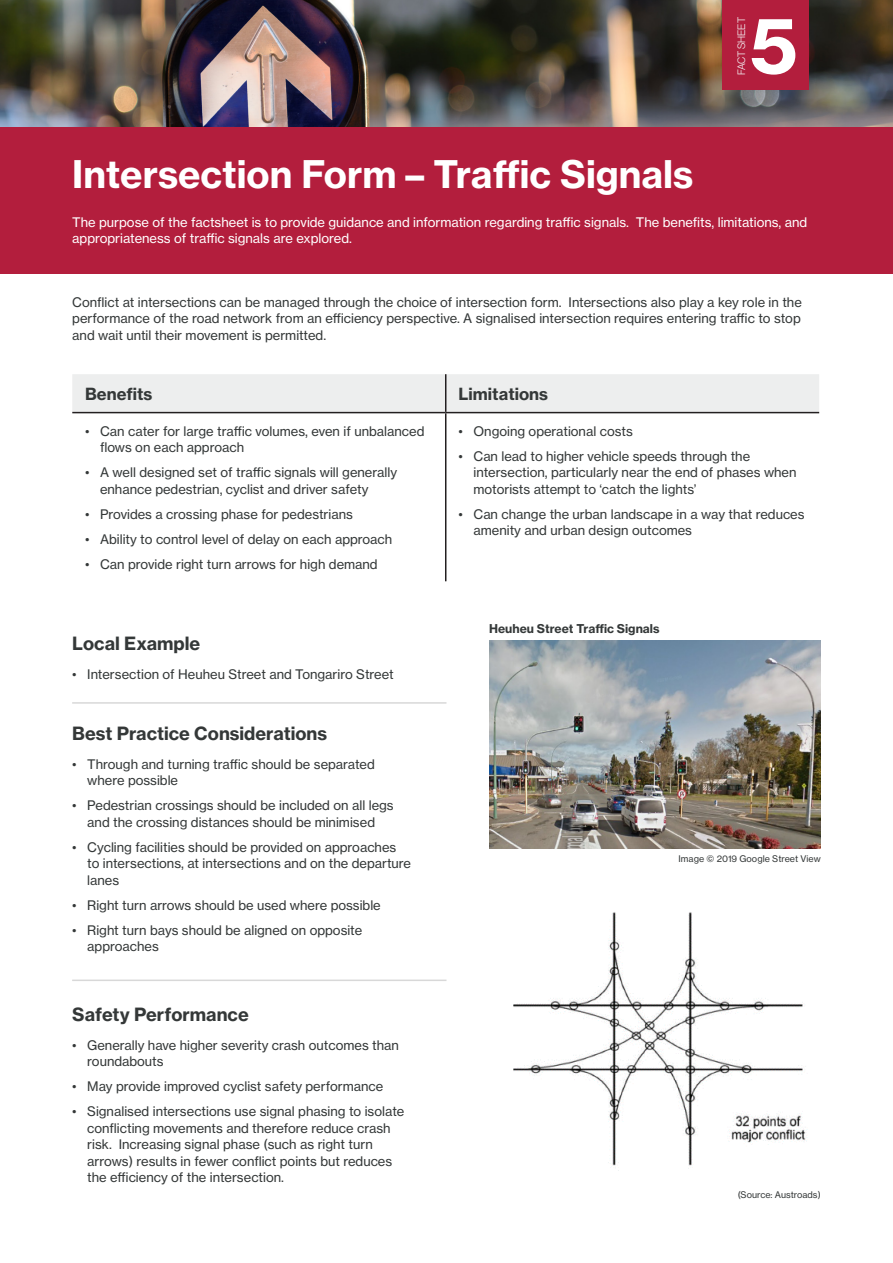
<style>
.page{position:relative;width:893px;height:1263px;background:#fff}
.page>*{position:absolute;margin:0;border:0;box-sizing:border-box;transform-origin:0 0}
.Fact_sheet_number{font:76.05px "N Haas Grotesk TX Pro 75 Bd";color:#fff}
.Main_heading{font:37.5px "N Haas Grotesk TX Pro 75 Bd";color:#fff}
.t1{font:18px "N Haas Grotesk TX Pro 75 Bd";color:#343838}
.t2{font:16.5px "N Haas Grotesk TX Pro 75 Bd";color:#343838}
.t3{font:13.05px/16.5px "N Haas Grotesk TX Std 55 Rg";color:#343838}
.intro_text{font:13.05px/16.5px "N Haas Grotesk TX Std 55 Rg";color:#fff}
.diagram_text{font:12px "N Haas Grotesk TX Pro 75 Bd";color:#343838}
.Fact_sheet_number-2{font:10.5px "N Haas Grotesk DS Std 45 Lt";color:#f4f5f6}
.Attribution{font:9px "N Haas Grotesk TX Std 55 Rg";color:#343838}
</style>
<div class="page">
<img style="left:0;top:0;width:893px;height:127px">
<div style="left:0;top:127px;width:893px;height:147px;background:#b31e3d"></div>
<div style="left:723px;top:0;width:86px;height:90px;background:#b31e3d"></div>
<div style="left:72px;top:374px;width:747px;height:38px;background:#edeeee"></div>
<hr style="left:445px;top:374px;width:1px;height:38px;background:#231f20">
<hr style="left:72px;top:412px;width:374px;height:1px;background:#231f20">
<hr style="left:446px;top:412px;width:373px;height:1px;background:#231f20">
<hr style="left:445px;top:413px;width:1px;height:168px;background:#231f20">
<img style="left:489px;top:640px;width:332px;height:209px">
<img style="left:513px;top:912px;width:295px;height:259px">
<hr style="left:72px;top:979px;width:374px;height:2px;background:#d8d8d8">
<hr style="left:72px;top:702px;width:374px;height:2px;background:#d8d8d8">
<p class="Main_heading" style="left:72px;top:150px;width:622px">Intersection Form – Traffic Signals</p>
<p class="Fact_sheet_number-2" style="left:735px;top:75px;width:59px;rotate:-90deg">FACT SHEET</p>
<p class="Fact_sheet_number" style="left:750px;top:-2px;width:49px">5</p>
<p class="intro_text" style="left:72px;top:214px;width:737px">The purpose of the factsheet is to provide guidance and information regarding traffic signals. The benefits, limitations, and appropriateness of traffic signals are explored.</p>
<p class="t3" style="left:72px;top:294px;width:731px;text-align:justify">Conflict at intersections can be managed through the choice of intersection form. Intersections also play a key role in the performance of the road network from an efficiency perspective. A signalised intersection requires entering traffic to stop and wait until their movement is permitted.</p>
<p class="t2" style="left:85px;top:383px;width:69px">Benefits</p>
<p class="t2" style="left:458px;top:383px;width:91px">Limitations</p>
<p class="t3" style="left:100px;top:422px;width:326px;text-indent:-15px">• Can cater for large traffic volumes, even if unbalanced flows on each approach</p>
<p class="t3" style="left:100px;top:464px;width:299px;text-indent:-15px">• A well designed set of traffic signals will generally enhance pedestrian, cyclist and driver safety</p>
<p class="t3" style="left:85px;top:505px;width:269px">• Provides a crossing phase for pedestrians</p>
<p class="t3" style="left:85px;top:530px;width:309px">• Ability to control level of delay on each approach</p>
<p class="t3" style="left:85px;top:555px;width:294px">• Can provide right turn arrows for high demand</p>
<p class="t3" style="left:458px;top:422px;width:176px">• Ongoing operational costs</p>
<p class="t3" style="left:473px;top:447px;width:325px;text-indent:-15px">• Can lead to higher vehicle speeds through the intersection, particularly near the end of phases when motorists attempt to ‘catch the lights’</p>
<p class="t3" style="left:473px;top:505px;width:333px;text-indent:-15px">• Can change the urban landscape in a way that reduces amenity and urban design outcomes</p>
<p class="t1" style="left:72px;top:632px;width:129px">Local Example</p>
<p class="t3" style="left:72px;top:665px;width:323px">• Intersection of Heuheu Street and Tongariro Street</p>
<p class="t1" style="left:72px;top:722px;width:256px">Best Practice Considerations</p>
<p class="t3" style="left:87px;top:755px;width:289px;text-indent:-15px">• Through and turning traffic should be separated where possible</p>
<p class="t3" style="left:72px;top:797px;width:323px;text-align:center">• Pedestrian crossings should be included on all legs and the crossing distances should be minimised</p>
<p class="t3" style="left:87px;top:838px;width:325px;text-indent:-15px">• Cycling facilities should be provided on approaches to intersections, at intersections and on the departure lanes</p>
<p class="t3" style="left:72px;top:896px;width:310px">• Right turn arrows should be used where possible</p>
<p class="t3" style="left:87px;top:921px;width:277px;text-indent:-15px">• Right turn bays should be aligned on opposite approaches</p>
<p class="t1" style="left:72px;top:1003px;width:178px">Safety Performance</p>
<p class="t3" style="left:87px;top:1036px;width:313px;text-indent:-15px">• Generally have higher severity crash outcomes than roundabouts</p>
<p class="t3" style="left:72px;top:1078px;width:313px">• May provide improved cyclist safety performance</p>
<p class="t3" style="left:87px;top:1103px;width:319px;text-indent:-15px">• Signalised intersections use signal phasing to isolate conflicting movements and therefore reduce crash risk. Increasing signal phase (such as right turn arrows) results in fewer conflict points but reduces the efficiency of the intersection.</p>
<p class="diagram_text" style="left:489px;top:621px;width:172px">Heuheu Street Traffic Signals</p>
<p class="Attribution" style="left:679px;top:853px;width:144px">Image © 2019 Google Street View</p>
<p class="Attribution" style="left:738px;top:1189px;width:85px">(Source: Austroads)</p>
</div>
